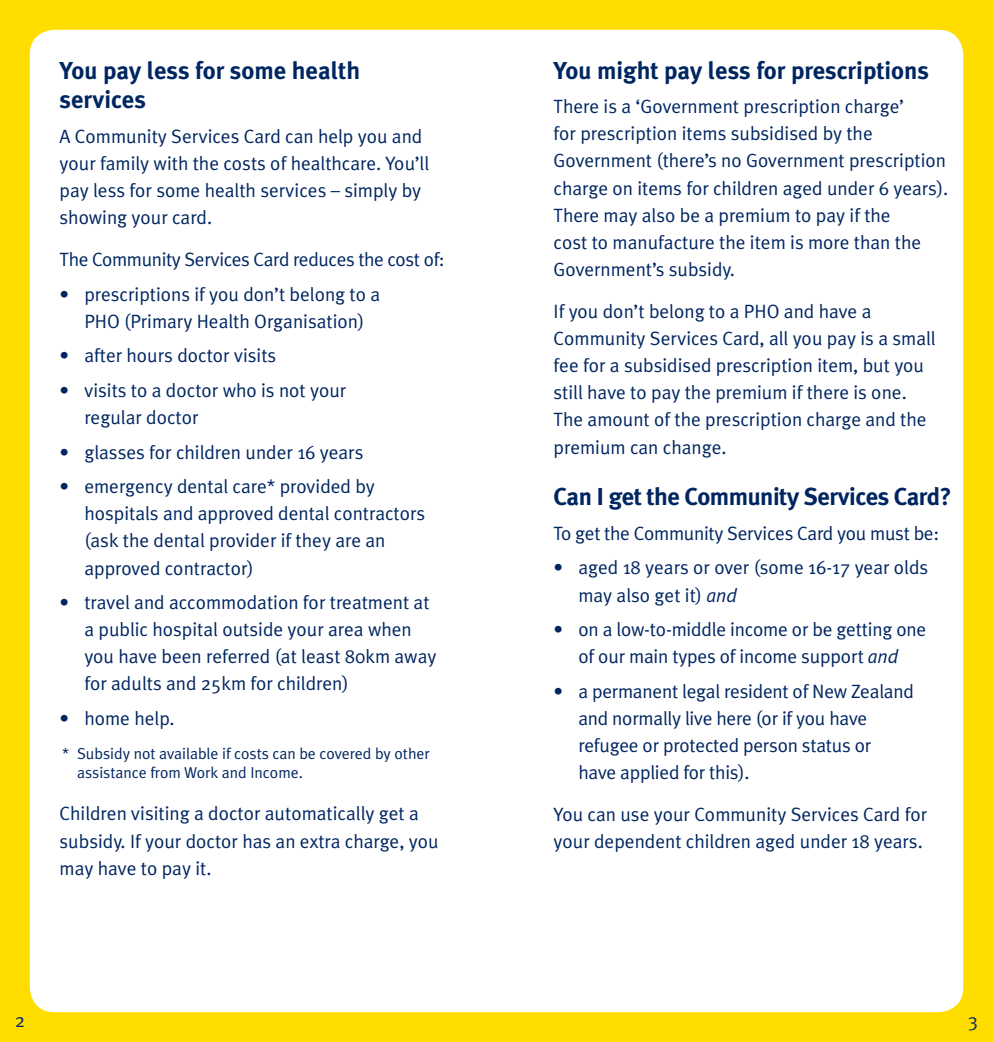
<style>
.page{position:relative;width:993px;height:1042px;background:#fff}
.page>*{position:absolute;margin:0;border:0;box-sizing:border-box;transform-origin:0 0}
.t1{font:700 24.5px/29.4px "Meta Plus";color:#002661}
.t2{font:700 24.5px "Meta Plus";letter-spacing:-.02em;color:#002661}
.t3{font:19.25px/27.1px "Meta Plus Normal";color:#002661}
.t4{font:19.25px "Meta Plus Normal";letter-spacing:-.02em;color:#002661}
.t5{font:15.75px/19.2px "Meta Plus Normal";color:#002661}
.s1{font-style:italic}
</style>
<div class="page">
<div style="left:0;top:0;width:992px;height:1042px;background:#fd0"></div>
<div style="left:30px;top:30px;width:932px;height:982px;background:#fff;border-radius:25px"></div>
<p class="t1" style="left:60px;top:55px;width:302px">You pay less for some health services</p>
<p class="t3" style="left:60px;top:122px;width:371px">A Community Services Card can help you and your family with the costs of healthcare. You’ll pay less for some health services – simply by showing your card.</p>
<p class="t4" style="left:60px;top:248px;width:386px">The Community Services Card reduces the cost of:</p>
<p class="t3" style="left:60px;top:280px;width:322px;text-align:center">• prescriptions if you don’t belong to a<br>PHO (Primary Health Organisation)</p>
<p class="t3" style="left:60px;top:342px;width:218px">• after hours doctor visits</p>
<p class="t3" style="left:84px;top:376px;width:263px;text-indent:-25px">• visits to a doctor who is not your regular doctor</p>
<p class="t3" style="left:60px;top:438px;width:305px">• glasses for children under 16 years</p>
<p class="t3" style="left:84px;top:473px;width:342px;text-indent:-25px">• emergency dental care* provided by hospitals and approved dental contractors (ask the dental provider if they are an approved contractor)</p>
<p class="t3" style="left:84px;top:588px;width:353px;text-indent:-25px">• travel and accommodation for treatment at a public hospital outside your area when you have been referred (at least 80km away for adults and 25km for children)</p>
<p class="t3" style="left:60px;top:704px;width:116px">• home help.</p>
<p class="t5" style="left:77px;top:744px;width:354px;text-indent:-15px">* Subsidy not available if costs can be covered by other assistance from Work and Income.</p>
<p class="t3" style="left:60px;top:800px;width:380px">Children visiting a doctor automatically get a subsidy. If your doctor has an extra charge, you may have to pay it.</p>
<p class="t1" style="left:553px;top:55px;width:377px">You might pay less for prescriptions</p>
<p class="t3" style="left:553px;top:93px;width:396px">There is a ‘Government prescription charge’<br>for prescription items subsidised by the Government (there’s no Government prescription charge on items for children aged under 6 years).<br>There may also be a premium to pay if the<br>cost to manufacture the item is more than the Government’s subsidy.</p>
<p class="t3" style="left:553px;top:297px;width:383px">If you don’t belong to a PHO and have a Community Services Card, all you pay is a small fee for a subsidised prescription item, but you still have to pay the premium if there is one.<br>The amount of the prescription charge and the premium can change.</p>
<p class="t2" style="left:553px;top:483px;width:399px">Can I get the Community Services Card?</p>
<p class="t3" style="left:553px;top:519px;width:387px">To get the Community Services Card you must be:</p>
<p class="t3" style="left:578px;top:554px;width:351px;text-indent:-25px">• aged 18 years or over (some 16-17 year olds may also get it) <span class="s1">and</span></p>
<p class="t3" style="left:553px;top:616px;width:374px;text-align:center">• on a low-to-middle income or be getting one of our main types of income support <span class="s1">and</span></p>
<p class="t3" style="left:578px;top:677px;width:337px;text-indent:-25px">• a permanent legal resident of New Zealand and normally live here (or if you have refugee or protected person status or have applied for this).</p>
<p class="t3" style="left:553px;top:801px;width:375px">You can use your Community Services Card for your dependent children aged under 18 years.</p>
<p class="t3" style="left:15px;top:1006px;width:12px">2</p>
<p class="t3" style="left:967px;top:1006px;width:12px">3</p>
</div>
